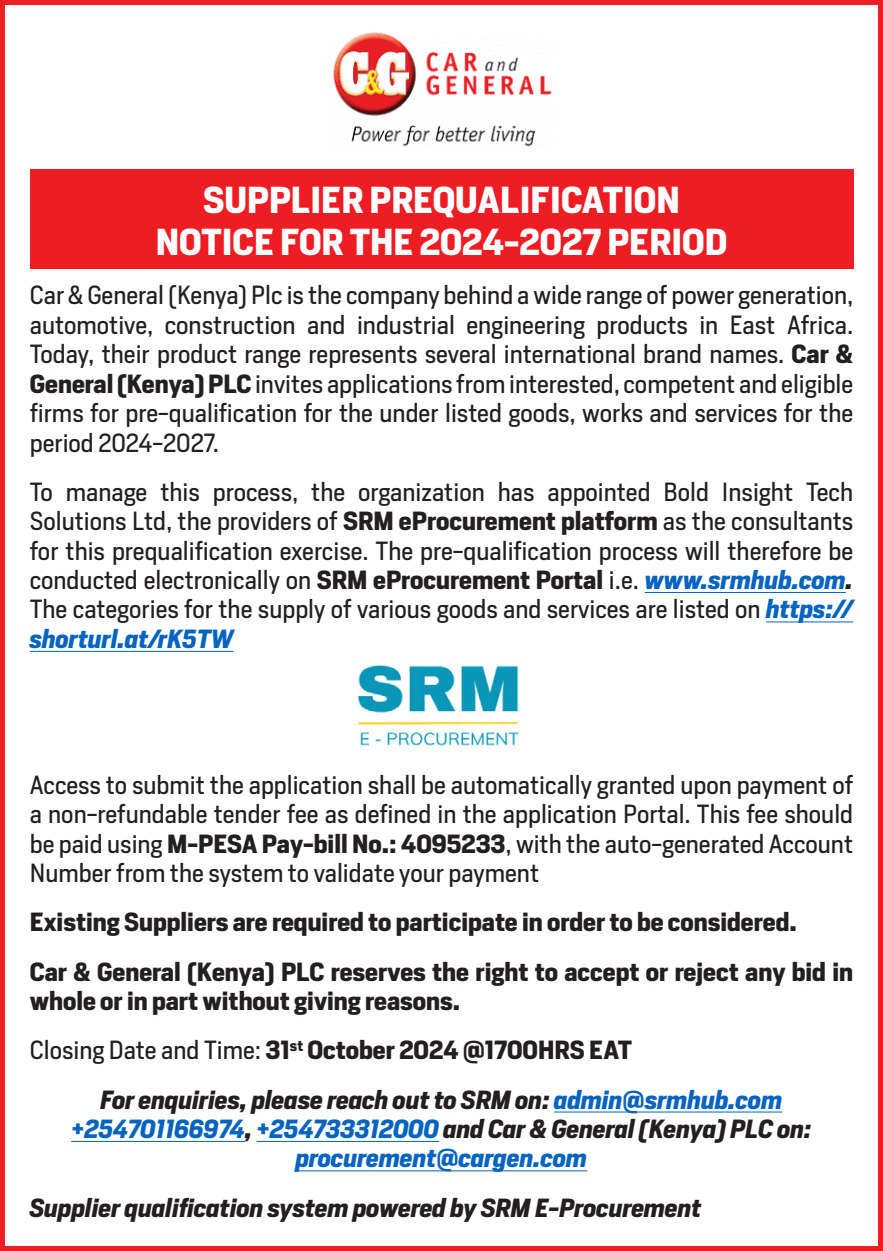
<style>
.page{position:relative;width:883px;height:1251px;background:#fff}
.page>*{position:absolute;margin:0;border:0;box-sizing:border-box;transform-origin:0 0}
.t1{font:700 35px "Heron Sans";color:#fff}
.Default{font:24.5px/29.4px "Heron Sans";color:#231f20;text-align:justify}
.t2{font:700 24.5px/29.4px "Heron Sans";color:#231f20}
.t3{font:italic 700 24.5px/29.4px "Heron Sans";color:#0563c1;text-align:center}
.t4{font:italic 700 24.5px "Heron Sans";color:#231f20}
.s1{font-weight:700}
.s2{font-weight:700;font-style:italic;color:#0563c1}
.s3{font-weight:700;font-style:italic}
.s4{font-weight:400}
.s5{color:#231f20}
</style>
<div class="page">
<div style="left:30px;top:170px;width:823px;height:99px;background:#ee1d23"></div>
<div style="left:0;top:0;width:883px;height:1250px;border:5px solid #ee1d23"></div>
<hr style="left:645px;top:591px;width:201px;height:2px;background:#0563c1">
<hr style="left:766px;top:621px;width:87px;height:1px;background:#0563c1">
<hr style="left:30px;top:650px;width:204px;height:1px;background:#0563c1">
<hr style="left:554px;top:1111px;width:228px;height:1px;background:#0563c1">
<hr style="left:71px;top:1140px;width:174px;height:1px;background:#0563c1">
<hr style="left:257px;top:1140px;width:182px;height:1px;background:#0563c1">
<hr style="left:296px;top:1169px;width:291px;height:2px;background:#0563c1">
<img style="left:357px;top:665px;width:163px;height:84px">
<img style="left:332px;top:32px;width:221px;height:117px">
<p class="t1" style="left:203px;top:177px;width:478px">SUPPLIER PREQUALIFICATION</p>
<p class="t1" style="left:156px;top:219px;width:573px">NOTICE FOR THE 2024-2027 PERIOD</p>
<p class="Default" style="left:30px;top:280px;width:825px">Car &amp; General (Kenya) Plc is the company behind a wide range of power generation, automotive, construction and industrial engineering products in East Africa.<br>Today, their product range represents several international brand names. <span class="s1">Car &amp; General (Kenya) PLC</span> invites applications from interested, competent and eligible firms for pre-qualification for the under listed goods, works and services for the period 2024-2027.</p>
<p class="Default" style="left:30px;top:476px;width:825px">To manage this process, the organization has appointed Bold Insight Tech Solutions Ltd, the providers of <span class="s1">SRM eProcurement platform</span> as the consultants for this prequalification exercise. The pre-qualification process will therefore be conducted electronically on <span class="s1">SRM eProcurement Portal</span> i.e. <span class="s2">www.srmhub.com</span><span class="s3">.<br></span>The categories for the supply of various goods and services are listed on <span class="s2">https:// shorturl.at/rK5TW</span></p>
<p class="Default" style="left:30px;top:769px;width:825px">Access to submit the application shall be automatically granted upon payment of a non-refundable tender fee as defined in the application Portal. This fee should be paid using <span class="s1">M-PESA Pay-bill No.: 4095233</span>, with the auto-generated Account Number from the system to validate your payment</p>
<p class="t2" style="left:30px;top:907px;width:769px">Existing Suppliers are required to participate in order to be considered.</p>
<p class="t2" style="left:30px;top:956px;width:825px">Car &amp; General (Kenya) PLC reserves the right to accept or reject any bid in whole or in part without giving reasons.</p>
<p class="t2" style="left:30px;top:1035px;width:604px"><span class="s4">Closing Date and Time:</span> 31<sup>st</sup> October 2024 @1700HRS EAT</p>
<p class="t3" style="left:71px;top:1084px;width:742px"><span class="s5">For enquiries, please reach out to SRM on:</span> admin@srmhub.com +254701166974<span class="s5">,</span> +254733312000 <span class="s5">and Car &amp; General (Kenya) PLC on: </span>procurement@cargen.com</p>
<p class="t4" style="left:30px;top:1191px;width:673px">Supplier qualification system powered by SRM E-Procurement</p>
</div>
